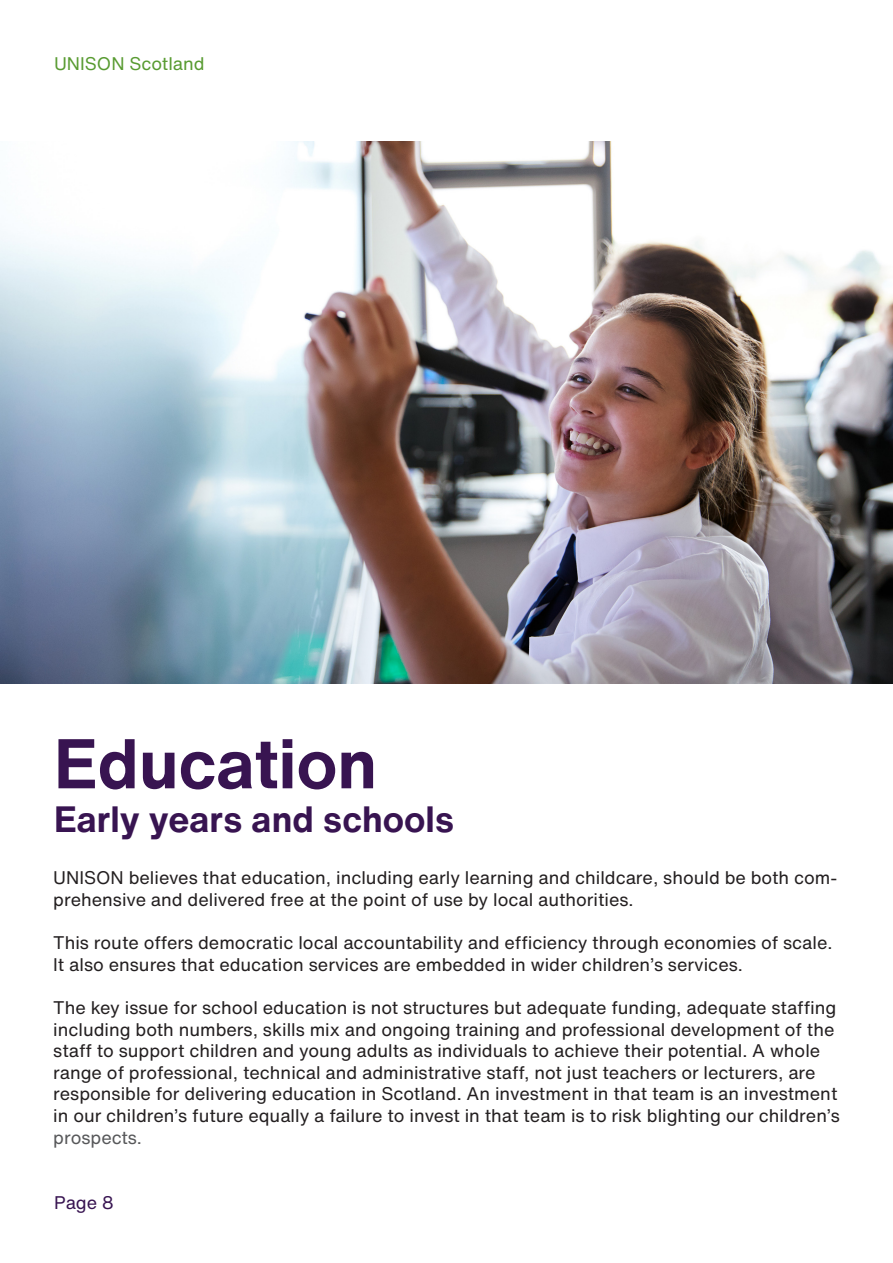
<style>
.page{position:relative;width:893px;height:1263px;background:#fff}
.page>*{position:absolute;margin:0;border:0;box-sizing:border-box;transform-origin:0 0}
.t1{font:700 69px "Helvetica Now Text";color:#381451}
.t2{font:700 36px "Helvetica Now Text";color:#381451}
.t3{font:18px/21.6px "Helvetica Now Text";color:#231f20}
.t4{font:18px "Helvetica Now Text";color:#589b31}
.t5{font:18px "Helvetica Now Text";color:#381451}
.s1{color:#57585a}
</style>
<div class="page">
<img style="left:0;top:141px;width:893px;height:543px">
<p class="t4" style="left:54px;top:50px;width:152px">UNISON Scotland</p>
<p class="t1" style="left:54px;top:712px;width:325px">Education</p>
<p class="t2" style="left:54px;top:791px;width:402px">Early years and schools</p>
<p class="t3" style="left:53px;top:867px;width:785px">UNISON believes that education, including early learning and childcare, should be both com&shy;prehensive and delivered free at the point of use by local authorities.</p>
<p class="t3" style="left:53px;top:931px;width:781px">This route offers democratic local accountability and efficiency through economies of scale.<br>It also ensures that education services are embedded in wider children’s services.</p>
<p class="t3" style="left:53px;top:996px;width:788px">The key issue for school education is not structures but adequate funding, adequate staffing including both numbers, skills mix and ongoing training and professional development of the staff to support children and young adults as individuals to achieve their potential. A whole range of professional, technical and administrative staff, not just teachers or lecturers, are responsible for delivering education in Scotland. An investment in that team is an investment in our children’s future equally a failure to invest in that team is to risk blighting our children’s <span class="s1">prospects.</span></p>
<p class="t5" style="left:54px;top:1189px;width:61px">Page 8</p>
</div>
